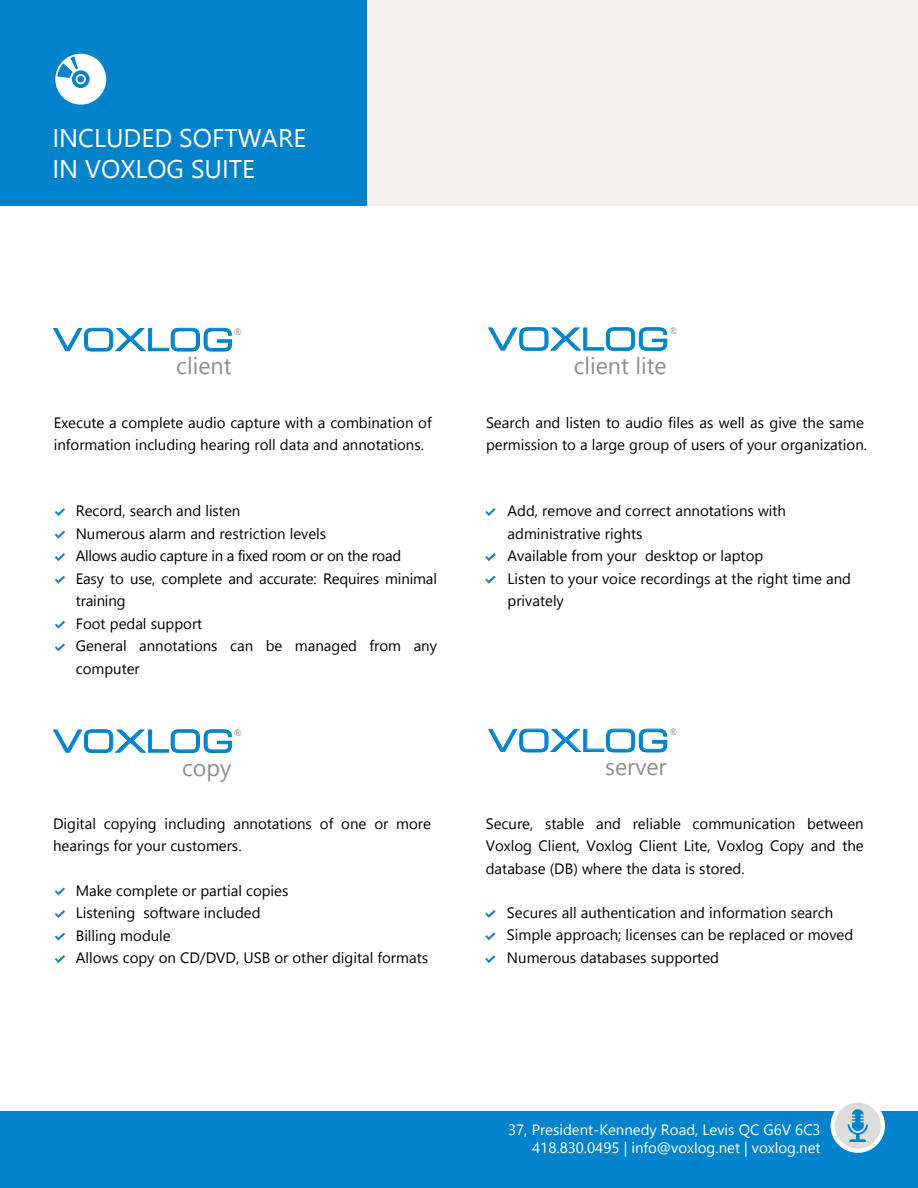
<style>
.page{position:relative;width:918px;height:1188px;background:#fff}
.page>*{position:absolute;margin:0;border:0;box-sizing:border-box;transform-origin:0 0}
.t1{font:30.6px "Eurostile LT Std Ex 2";color:#0083ca}
.t2{font:25.5px/30.6px "Nirmala UI";color:#fff}
.t3{font:23.55px "Gadugi";color:#908c8a}
.t4{font:15px/22.5px "Gadugi";color:#000001}
.t5{font:15px/18px "Gadugi";color:#fff;text-align:right}
.t6{font:9.3px "Gadugi";color:#908c8a}
</style>
<div class="page">
<svg style="left:55px;top:508px;width:10px;height:8px"></svg>
<svg style="left:55px;top:531px;width:10px;height:8px"></svg>
<svg style="left:55px;top:553px;width:10px;height:8px"></svg>
<svg style="left:55px;top:621px;width:10px;height:8px"></svg>
<svg style="left:55px;top:576px;width:10px;height:8px"></svg>
<svg style="left:55px;top:643px;width:10px;height:8px"></svg>
<svg style="left:55px;top:887px;width:10px;height:8px"></svg>
<svg style="left:55px;top:910px;width:10px;height:8px"></svg>
<svg style="left:55px;top:955px;width:10px;height:8px"></svg>
<svg style="left:55px;top:933px;width:10px;height:8px"></svg>
<svg style="left:485px;top:508px;width:11px;height:8px"></svg>
<svg style="left:485px;top:553px;width:11px;height:8px"></svg>
<svg style="left:485px;top:576px;width:11px;height:8px"></svg>
<svg style="left:485px;top:910px;width:11px;height:8px"></svg>
<svg style="left:485px;top:955px;width:11px;height:8px"></svg>
<svg style="left:485px;top:932px;width:11px;height:8px"></svg>
<svg style="left:53px;top:328px;width:179px;height:23px"></svg>
<svg style="left:488px;top:327px;width:179px;height:24px"></svg>
<svg style="left:53px;top:729px;width:179px;height:24px"></svg>
<svg style="left:488px;top:729px;width:179px;height:23px"></svg>
<div style="left:0;top:1112px;width:918px;height:76px;background:#0083ca"></div>
<div style="left:831px;top:1098px;width:54px;height:55px;background:#fff;border-radius:50%"></div>
<div style="left:835px;top:1103px;width:46px;height:46px;background:#dedbdb;border-radius:50%"></div>
<svg style="left:848px;top:1109px;width:20px;height:33px"></svg>
<div style="left:0;top:0;width:367px;height:205px;background:#0083ca"></div>
<div style="left:367px;top:0;width:551px;height:205px;background:#f3f0f0"></div>
<svg style="left:55px;top:54px;width:51px;height:51px"></svg>
<h2 class="t2" style="left:52px;top:121px;width:255px">INCLUDED SOFTWARE<br>IN VOXLOG SUITE</h2>
<h1 class="t1" style="left:53px;top:319px;width:182px">VOXLOG</h1>
<p class="t6" style="left:234px;top:326px;width:10px">®</p>
<h1 class="t1" style="left:488px;top:318px;width:182px">VOXLOG</h1>
<p class="t6" style="left:669px;top:325px;width:10px">®</p>
<h3 class="t3" style="left:176px;top:352px;width:57px">client</h3>
<h3 class="t3" style="left:574px;top:351px;width:94px">client lite</h3>
<p class="t4" style="left:54px;top:411px;width:380px">Execute a complete audio capture with a combination of information including hearing roll data and annotations.</p>
<p class="t4" style="left:486px;top:411px;width:383px">Search and listen to audio files as well as give the same permission to a large group of users of your organization.</p>
<p class="t4" style="left:76px;top:500px;width:363px">Record, search and listen<br>Numerous alarm and restriction levels<br>Allows audio capture in a fixed room or on the road<br>Easy to use, complete and accurate: Requires minimal training<br>Foot pedal support<br>General annotations can be managed from any computer</p>
<p class="t4" style="left:508px;top:500px;width:345px">Add, remove and correct annotations with administrative rights<br>Available from your desktop or laptop<br>Listen to your voice recordings at the right time and privately</p>
<h1 class="t1" style="left:53px;top:720px;width:182px">VOXLOG</h1>
<p class="t6" style="left:234px;top:727px;width:10px">®</p>
<h1 class="t1" style="left:488px;top:720px;width:182px">VOXLOG</h1>
<p class="t6" style="left:669px;top:726px;width:10px">®</p>
<h3 class="t3" style="left:182px;top:753px;width:51px">copy</h3>
<h3 class="t3" style="left:605px;top:753px;width:63px">server</h3>
<p class="t4" style="left:53px;top:812px;width:379px">Digital copying including annotations of one or more hearings for your customers.</p>
<p class="t4" style="left:76px;top:879px;width:354px">Make complete or partial copies<br>Listening software included<br>Billing module<br>Allows copy on CD/DVD, USB or other digital formats</p>
<p class="t4" style="left:486px;top:812px;width:380px;text-align:justify">Secure, stable and reliable communication between Voxlog Client, Voxlog Client Lite, Voxlog Copy and the database (DB) where the data is stored.</p>
<p class="t4" style="left:507px;top:901px;width:348px">Secures all authentication and information search<br>Simple approach; licenses can be replaced or moved<br>Numerous databases supported</p>
<p class="t5" style="left:508px;top:1121px;width:314px">37, President-Kennedy Road, Levis QC G6V 6C3<br>418.830.0495 | info@voxlog.net | voxlog.net</p>
</div>
